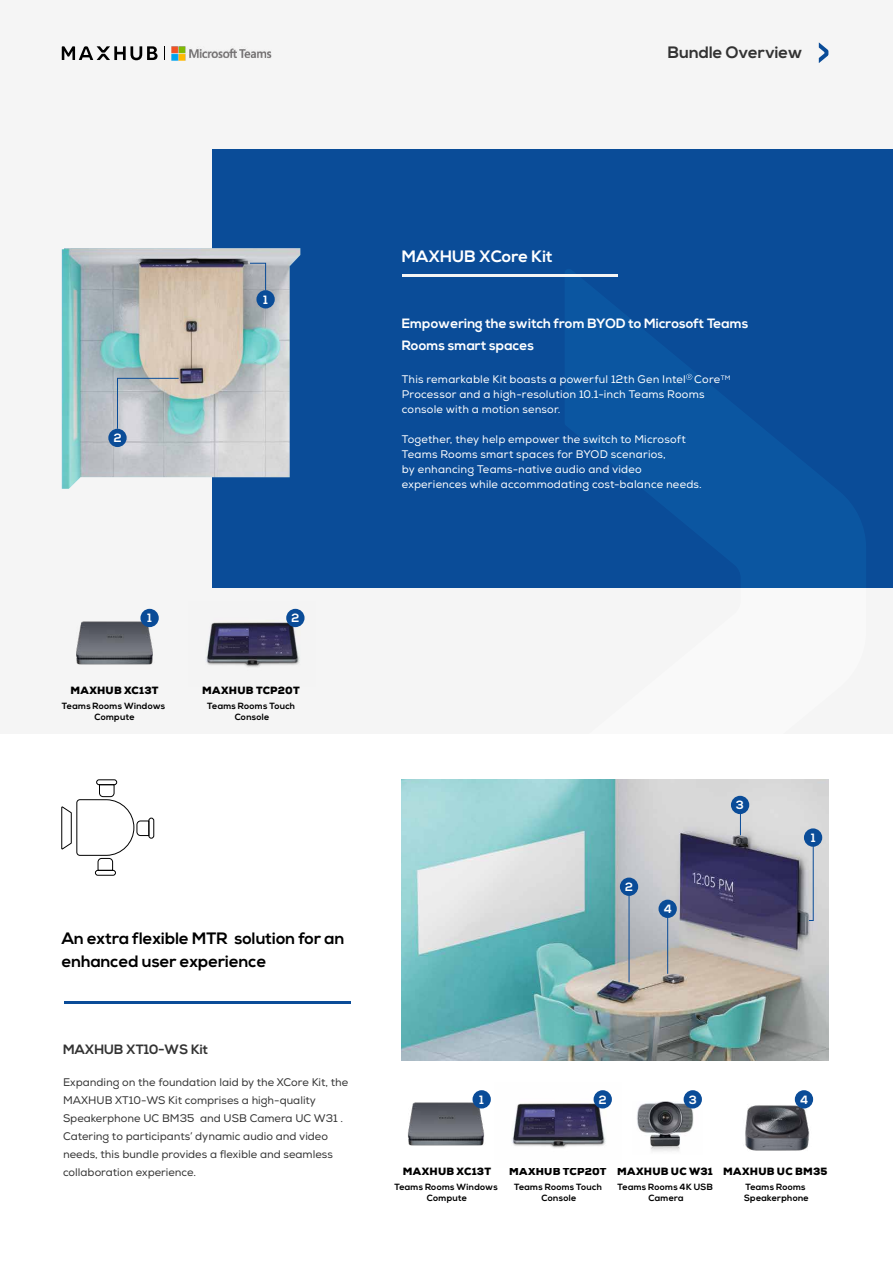
<style>
.page{position:relative;width:893px;height:1263px;background:#fff}
.page>*{position:absolute;margin:0;border:0;box-sizing:border-box;transform-origin:0 0}
.t1{font:700 16.5px/22.5px "Nexa";color:#000}
.t2{font:700 16.5px "Nexa";color:#333}
.t3{font:700 16.5px "Nexa";color:#fff}
.t4{font:700 13.5px/22.5px "Nexa";color:#fff}
.t5{font:700 13.5px "Nexa";color:#333}
.t6{font:700 12px "Nexa";color:#fff}
.t7{font:10.5px/15px "Nexa";letter-spacing:.015em;color:#fff}
.t8{font:10.5px/18px "Nexa";color:#333}
.t9{font:900 10.5px "Nexa";letter-spacing:.02em;color:#000}
.t10{font:700 9px/10.5px "Nexa";letter-spacing:.02em;color:#000;text-align:center}
</style>
<div class="page">
<div style="left:0;top:0;width:893px;height:733px;background:#f5f5f5"></div>
<div style="left:213px;top:149px;width:680px;height:439px;background:#0a4c98"></div>
<img style="left:402px;top:780px;width:425px;height:280px">
<svg style="left:819px;top:42px;width:9px;height:21px"></svg>
<hr style="left:64px;top:1001px;width:286px;height:2px;background:#0a4c98">
<img style="left:206px;top:608px;width:94px;height:59px">
<div style="left:96px;top:779px;width:21px;height:6px;border:1px solid #000;border-radius:2px"></div>
<div style="left:148px;top:818px;width:6px;height:20px;border:1px solid #000;border-radius:2px"></div>
<div style="left:95px;top:870px;width:21px;height:6px;border:1px solid #000;border-radius:2px"></div>
<svg style="left:61px;top:784px;width:89px;height:87px"></svg>
<img style="left:512px;top:1090px;width:100px;height:58px">
<img style="left:637px;top:1101px;width:65px;height:50px">
<img style="left:745px;top:1095px;width:69px;height:56px">
<img style="left:76px;top:609px;width:82px;height:56px">
<img style="left:408px;top:1102px;width:83px;height:44px">
<img style="left:62px;top:248px;width:238px;height:241px">
<div style="left:472px;top:1090px;width:19px;height:18px;background:#0a4c98;border-radius:50%"></div>
<div style="left:140px;top:609px;width:19px;height:18px;background:#0a4c98;border-radius:50%"></div>
<div style="left:256px;top:290px;width:19px;height:18px;background:#0a4c98;border-radius:50%"></div>
<div style="left:108px;top:429px;width:19px;height:18px;background:#0a4c98;border-radius:50%"></div>
<div style="left:286px;top:609px;width:19px;height:18px;background:#0a4c98;border-radius:50%"></div>
<div style="left:804px;top:828px;width:18px;height:19px;background:#0a4c98;border-radius:50%"></div>
<div style="left:594px;top:1090px;width:18px;height:18px;background:#0a4c98;border-radius:50%"></div>
<div style="left:684px;top:1090px;width:18px;height:18px;background:#0a4c98;border-radius:50%"></div>
<div style="left:795px;top:1090px;width:18px;height:18px;background:#0a4c98;border-radius:50%"></div>
<svg style="left:740px;top:814px;width:1px;height:21px"></svg>
<hr style="left:629px;top:894px;width:1px;height:88px;background:#0a4c98">
<hr style="left:667px;top:908px;width:1px;height:66px;background:#0a4c98">
<svg style="left:809px;top:845px;width:5px;height:76px"></svg>
<div style="left:731px;top:796px;width:18px;height:18px;background:#0a4c98;border-radius:50%"></div>
<div style="left:620px;top:877px;width:18px;height:19px;background:#0a4c98;border-radius:50%"></div>
<div style="left:658px;top:900px;width:19px;height:18px;background:#0a4c98;border-radius:50%"></div>
<hr style="left:402px;top:275px;width:216px;height:2px;background:#f5f5f5">
<svg style="left:250px;top:263px;width:16px;height:28px"></svg>
<svg style="left:117px;top:378px;width:62px;height:51px;background:#b2bfc3"></svg>
<svg style="left:62px;top:46px;width:96px;height:14px"></svg>
<svg style="left:164px;top:46px;width:1px;height:14px"></svg>
<img style="left:171px;top:46px;width:101px;height:14px">
<svg style="left:686px;top:374px;width:6px;height:6px"></svg>
<h1 class="t2" style="left:668px;top:43px;width:137px">Bundle Overview</h1>
<p class="t6" style="left:114px;top:431px;width:9px">2</p>
<p class="t6" style="left:263px;top:293px;width:6px">1</p>
<h1 class="t3" style="left:402px;top:247px;width:152px">MAXHUB XCore Kit</h1>
<p class="t4" style="left:402px;top:312px;width:348px">Empowering the switch from BYOD to Microsoft Teams<br>Rooms smart spaces</p>
<p class="t7" style="left:402px;top:372px;width:330px">This remarkable Kit boasts a powerful 12th Gen Intel Core<sup>TM<br></sup>Processor and a high-resolution 10.1-inch Teams Rooms console with a motion sensor.</p>
<p class="t7" style="left:402px;top:432px;width:302px">Together, they help empower the switch to Microsoft Teams Rooms smart spaces for BYOD scenarios,<br>by enhancing Teams-native audio and video experiences while accommodating cost-balance needs.</p>
<p class="t6" style="left:148px;top:611px;width:6px">1</p>
<p class="t9" style="left:71px;top:684px;width:90px">MAXHUB XC13T</p>
<p class="t10" style="left:62px;top:701px;width:105px">Teams Rooms Windows<br>Compute</p>
<p class="t6" style="left:292px;top:611px;width:9px">2</p>
<p class="t9" style="left:202px;top:684px;width:99px">MAXHUB TCP20T</p>
<p class="t10" style="left:207px;top:701px;width:89px">Teams Rooms Touch<br>Console</p>
<h1 class="t1" style="left:62px;top:928px;width:284px">An extra flexible MTR solution for an enhanced user experience</h1>
<p class="t5" style="left:63px;top:1042px;width:147px">MAXHUB XT10-WS Kit</p>
<p class="t8" style="left:63px;top:1073px;width:287px">Expanding on the foundation laid by the XCore Kit, the MAXHUB XT10-WS Kit comprises a high-quality Speakerphone UC BM35 and USB Camera UC W31 .<br>Catering to participants’ dynamic audio and video needs, this bundle provides a flexible and seamless collaboration experience.</p>
<p class="t6" style="left:625px;top:880px;width:9px">2</p>
<p class="t6" style="left:664px;top:902px;width:10px">4</p>
<p class="t6" style="left:736px;top:798px;width:9px">3</p>
<p class="t6" style="left:811px;top:831px;width:6px">1</p>
<p class="t6" style="left:480px;top:1092px;width:6px">1</p>
<p class="t6" style="left:599px;top:1092px;width:9px">2</p>
<p class="t6" style="left:689px;top:1092px;width:9px">3</p>
<p class="t6" style="left:800px;top:1092px;width:10px">4</p>
<p class="t9" style="left:403px;top:1165px;width:90px">MAXHUB XC13T</p>
<p class="t10" style="left:394px;top:1182px;width:105px">Teams Rooms Windows<br>Compute</p>
<p class="t9" style="left:509px;top:1165px;width:99px">MAXHUB TCP20T</p>
<p class="t10" style="left:514px;top:1182px;width:89px">Teams Rooms Touch<br>Console</p>
<p class="t9" style="left:617px;top:1165px;width:97px">MAXHUB UC W31</p>
<p class="t10" style="left:617px;top:1182px;width:97px">Teams Rooms 4K USB<br>Camera</p>
<p class="t9" style="left:723px;top:1165px;width:106px">MAXHUB UC BM35</p>
<p class="t10" style="left:744px;top:1182px;width:66px;text-align:left">Teams Rooms<br>Speakerphone</p>
</div>
